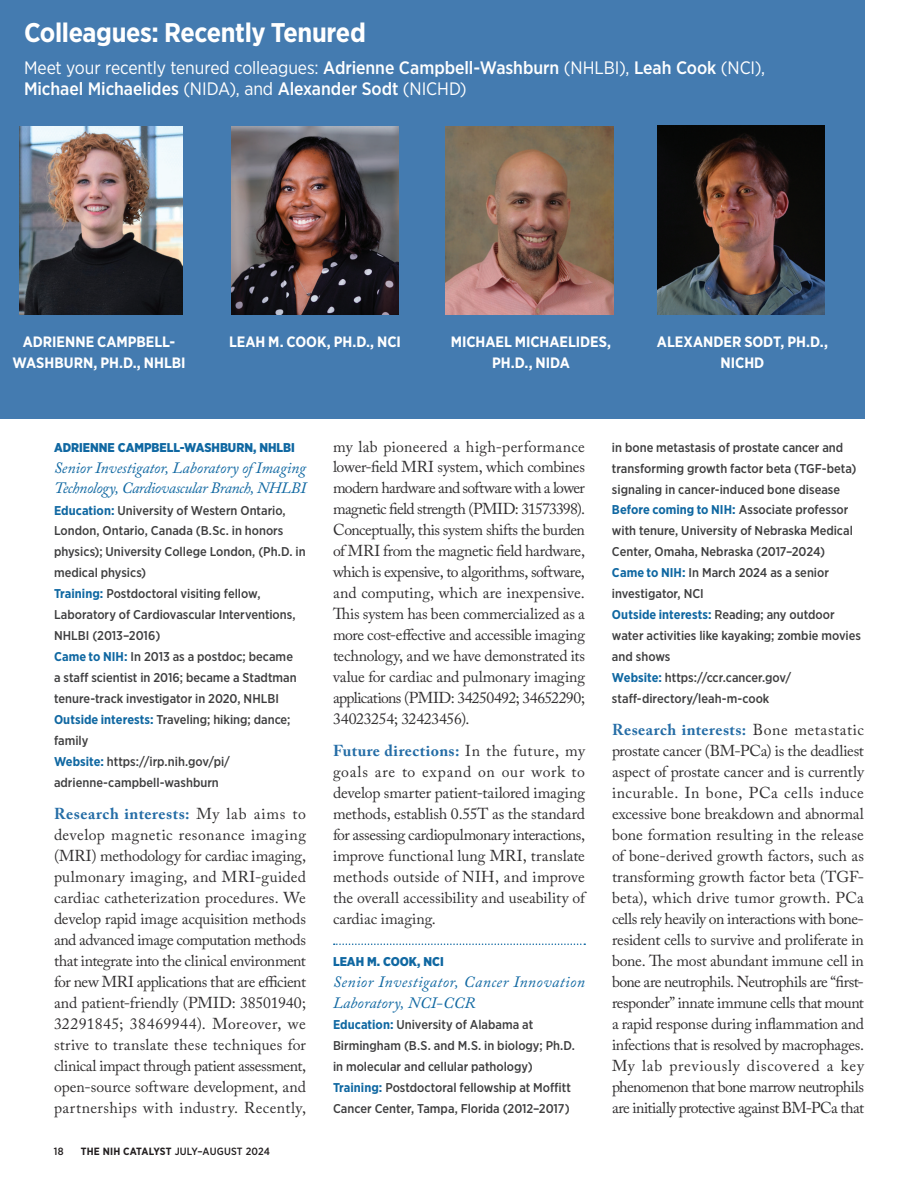
<style>
.page{position:relative;width:918px;height:1188px;background:#fff}
.page>*{position:absolute;margin:0;border:0;box-sizing:border-box;transform-origin:0 0}
.t1{font:700 27px "Gotham Narrow";letter-spacing:-.015em;color:#fff}
.t2{font:18px/21px "Gotham Narrow";letter-spacing:-.01em;color:#fff}
.t3{font:15.75px/21px "Adobe Caslon Pro";letter-spacing:-.01em;color:#312f30;text-align:justify}
.t4{font:italic 15.75px/21px "Adobe Caslon Pro";color:#1068a2}
.t5{font:italic 15.75px/21px "Adobe Caslon Pro";letter-spacing:.025em;color:#1068a2}
.t6{font:700 15px/21px "Gotham Narrow";letter-spacing:-.005em;color:#fff;text-align:center}
.t7{font:500 12.75px/21px "Gotham Narrow";color:#3e3e3f}
.t8{font:900 12.75px "Gotham Narrow";color:#1068a2}
.t9{font:500 10.5px "Gotham Narrow";letter-spacing:.02em;color:#231f20}
.s1{font-weight:500}
.s2{font-weight:700;color:#1068a2}
.s3{font-weight:700;color:#256da6}
.s4{font-weight:700}
</style>
<div class="page">
<div style="left:0;top:0;width:865px;height:418px;background:#447bb0"></div>
<svg style="left:334px;top:944px;width:251px;height:1px"></svg>
<img style="left:20px;top:126px;width:163px;height:189px">
<img style="left:231px;top:126px;width:168px;height:189px">
<img style="left:446px;top:126px;width:167px;height:189px">
<img style="left:657px;top:125px;width:168px;height:189px">
<h1 class="t1" style="left:24px;top:15px;width:343px">Colleagues: Recently Tenured</h1>
<p class="t2" style="left:24px;top:56px;width:743px">Meet your recently tenured colleagues: <span class="s1">Adrienne Campbell-Washburn</span> (NHLBI), <span class="s1">Leah Cook</span> (NCI),<br><span class="s1">Michael Michaelides</span> (NIDA), and <span class="s1">Alexander Sodt</span> (NICHD)</p>
<p class="t6" style="left:12px;top:331px;width:175px">ADRIENNE CAMPBELL-<br>WASHBURN, PH.D., NHLBI</p>
<p class="t6" style="left:229px;top:331px;width:173px">LEAH M. COOK, PH.D., NCI</p>
<p class="t6" style="left:451px;top:331px;width:162px">MICHAEL MICHAELIDES,<br>PH.D., NIDA</p>
<p class="t6" style="left:657px;top:331px;width:173px">ALEXANDER SODT, PH.D.,<br>NICHD</p>
<p class="t8" style="left:54px;top:439px;width:242px">ADRIENNE CAMPBELL-WASHBURN, NHLBI</p>
<p class="t4" style="left:54px;top:457px;width:253px">Senior Investigator, Laboratory of Imaging<br>Technology, Cardiovascular Branch, NHLBI</p>
<p class="t7" style="left:54px;top:499px;width:253px"><span class="s2">Education:</span> University of Western Ontario, London, Ontario, Canada (B.Sc. in honors physics); University College London, (Ph.D. in medical physics)<br><span class="s2">Training:</span> Postdoctoral visiting fellow, Laboratory of Cardiovascular Interventions, NHLBI (2013–2016)<br><span class="s2">Came to NIH:</span> In 2013 as a postdoc; became<br>a staff scientist in 2016; became a Stadtman tenure-track investigator in 2020, NHLBI <span class="s2">Outside interests:</span> Traveling; hiking; dance; family<br><span class="s2">Website:</span> https://irp.nih.gov/pi/ adrienne-campbell-washburn</p>
<p class="t3" style="left:54px;top:803px;width:254px"><span class="s3">Research interests:</span> My lab aims to develop magnetic resonance imaging (MRI) methodology for cardiac imaging, pulmonary imaging, and MRI-guided cardiac catheterization procedures. We develop rapid image acquisition methods and advanced image computation methods that integrate into the clinical environment for new MRI applications that are efficient and patient-friendly (PMID: 38501940; 32291845; 38469944). Moreover, we strive to translate these techniques for clinical impact through patient assessment, open-source software development, and partnerships with industry. Recently,</p>
<p class="t9" style="left:54px;top:1145px;width:11px">18</p>
<p class="t9" style="left:81px;top:1145px;width:191px"><span class="s4">THE NIH CATALYST</span> JULY–AUGUST 2024</p>
<p class="t3" style="left:333px;top:436px;width:254px">my lab pioneered a high-performance lower-field MRI system, which combines modern hardware and software with a lower magnetic field strength (PMID: 31573398).<br>Conceptually, this system shifts the burden of MRI from the magnetic field hardware, which is expensive, to algorithms, software, and computing, which are inexpensive.<br>This system has been commercialized as a more cost-effective and accessible imaging technology, and we have demonstrated its value for cardiac and pulmonary imaging applications (PMID: 34250492; 34652290; 34023254; 32423456).</p>
<p class="t3" style="left:333px;top:740px;width:254px"><span class="s3">Future directions:</span> In the future, my goals are to expand on our work to develop smarter patient-tailored imaging methods, establish 0.55T as the standard for assessing cardiopulmonary interactions, improve functional lung MRI, translate methods outside of NIH, and improve the overall accessibility and useability of cardiac imaging.</p>
<p class="t8" style="left:333px;top:953px;width:112px">LEAH M. COOK, NCI</p>
<p class="t5" style="left:333px;top:971px;width:254px">Senior Investigator, Cancer Innovation<br>Laboratory, NCI-CCR</p>
<p class="t7" style="left:333px;top:1014px;width:244px"><span class="s2">Education:</span> University of Alabama at Birmingham (B.S. and M.S. in biology; Ph.D. in molecular and cellular pathology)<br><span class="s2">Training:</span> Postdoctoral fellowship at Moffitt Cancer Center, Tampa, Florida (2012–2017)</p>
<p class="t7" style="left:612px;top:436px;width:251px">in bone metastasis of prostate cancer and transforming growth factor beta (TGF-beta) signaling in cancer-induced bone disease <span class="s2">Before coming to NIH:</span> Associate professor with tenure, University of Nebraska Medical Center, Omaha, Nebraska (2017–2024)<br><span class="s2">Came to NIH:</span> In March 2024 as a senior investigator, NCI<br><span class="s2">Outside interests:</span> Reading; any outdoor water activities like kayaking; zombie movies and shows<br><span class="s2">Website:</span> https://ccr.cancer.gov/ staff-directory/leah-m-cook</p>
<p class="t3" style="left:612px;top:719px;width:254px"><span class="s3">Research interests:</span> Bone metastatic prostate cancer (BM-PCa) is the deadliest aspect of prostate cancer and is currently incurable. In bone, PCa cells induce excessive bone breakdown and abnormal bone formation resulting in the release of bone-derived growth factors, such as transforming growth factor beta (TGF&shy;beta), which drive tumor growth. PCa cells rely heavily on interactions with bone&shy;resident cells to survive and proliferate in bone. The most abundant immune cell in bone are neutrophils. Neutrophils are “first&shy;responder” innate immune cells that mount a rapid response during inflammation and infections that is resolved by macrophages.<br>My lab previously discovered a key phenomenon that bone marrow neutrophils are initially protective against BM-PCa that</p>
</div>
